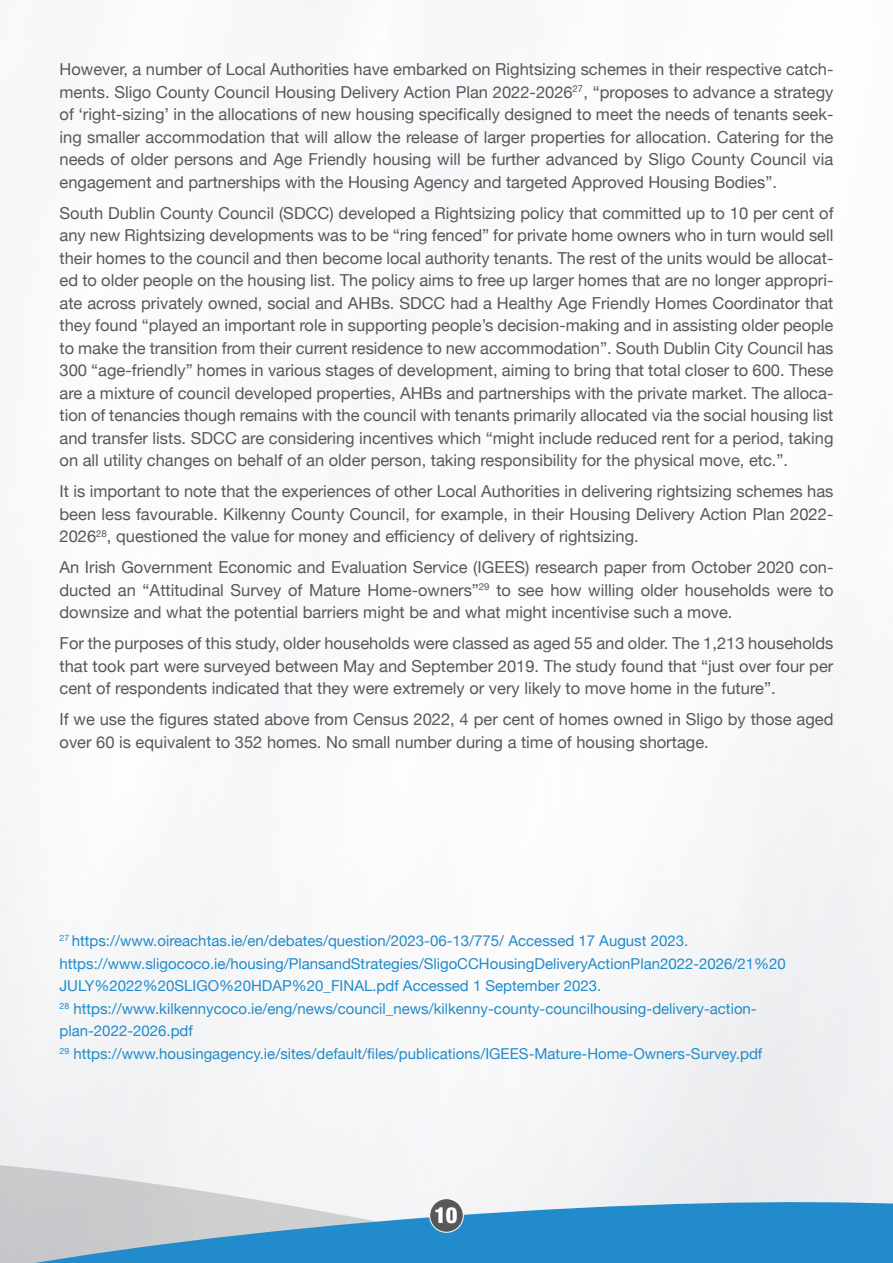
<style>
.page{position:relative;width:893px;height:1263px;background:#fff}
.page>*{position:absolute;margin:0;border:0;box-sizing:border-box;transform-origin:0 0}
.t1{font:900 condensed 22.35px "Helvetica Neue";color:#fff}
.text{font:16.5px/22.5px "Helvetica Neue";color:#57585a;text-align:justify}
.t2{font:15px/22.5px "Helvetica Neue";color:#218bcb}
</style>
<div class="page">
<div style="left:0;top:1136px;width:893px;height:53px;background:#f0f1f3"></div>
<svg style="left:0;top:1189px;width:893px;height:74px;background:#74afd3"></svg>
<div style="left:430px;top:1198px;width:33px;height:34px;background:#57585a;border-radius:50%"></div>
<div style="left:429px;top:1198px;width:35px;height:35px;border:1px solid #fff;border-radius:50%"></div>
<p class="text" style="left:60px;top:59px;width:775px">However, a number of Local Authorities have embarked on Rightsizing schemes in their respective catch&shy;ments. Sligo County Council Housing Delivery Action Plan 2022-2026<sup>27</sup>, “proposes to advance a strategy of ‘right-sizing’ in the allocations of new housing specifically designed to meet the needs of tenants seek&shy;ing smaller accommodation that will allow the release of larger properties for allocation. Catering for the needs of older persons and Age Friendly housing will be further advanced by Sligo County Council via engagement and partnerships with the Housing Agency and targeted Approved Housing Bodies”.</p>
<p class="text" style="left:60px;top:203px;width:775px">South Dublin County Council (SDCC) developed a Rightsizing policy that committed up to 10 per cent of any new Rightsizing developments was to be “ring fenced” for private home owners who in turn would sell their homes to the council and then become local authority tenants. The rest of the units would be allocat&shy;ed to older people on the housing list. The policy aims to free up larger homes that are no longer appropri&shy;ate across privately owned, social and AHBs. SDCC had a Healthy Age Friendly Homes Coordinator that they found “played an important role in supporting people’s decision-making and in assisting older people to make the transition from their current residence to new accommodation”. South Dublin City Council has 300 “age-friendly” homes in various stages of development, aiming to bring that total closer to 600. These are a mixture of council developed properties, AHBs and partnerships with the private market. The alloca&shy;tion of tenancies though remains with the council with tenants primarily allocated via the social housing list and transfer lists. SDCC are considering incentives which “might include reduced rent for a period, taking on all utility changes on behalf of an older person, taking responsibility for the physical move, etc.”.</p>
<p class="text" style="left:60px;top:481px;width:775px">It is important to note that the experiences of other Local Authorities in delivering rightsizing schemes has been less favourable. Kilkenny County Council, for example, in their Housing Delivery Action Plan 2022- 2026<sup>28</sup>, questioned the value for money and efficiency of delivery of rightsizing.</p>
<p class="text" style="left:60px;top:557px;width:775px">An Irish Government Economic and Evaluation Service (IGEES) research paper from October 2020 con&shy;ducted an “Attitudinal Survey of Mature Home-owners”<sup>29</sup> to see how willing older households were to downsize and what the potential barriers might be and what might incentivise such a move.</p>
<p class="text" style="left:60px;top:633px;width:775px">For the purposes of this study, older households were classed as aged 55 and older. The 1,213 households that took part were surveyed between May and September 2019. The study found that “just over four per cent of respondents indicated that they were extremely or very likely to move home in the future”.</p>
<p class="text" style="left:60px;top:709px;width:775px">If we use the figures stated above from Census 2022, 4 per cent of homes owned in Sligo by those aged over 60 is equivalent to 352 homes. No small number during a time of housing shortage.</p>
<p class="t2" style="left:60px;top:931px;width:630px"><sup>27</sup> https://www.oireachtas.ie/en/debates/question/2023-06-13/775/ Accessed 17 August 2023.</p>
<p class="t2" style="left:60px;top:953px;width:728px">https://www.sligococo.ie/housing/PlansandStrategies/SligoCCHousingDeliveryActionPlan2022-2026/21%20<br>JULY%2022%20SLIGO%20HDAP%20_FINAL.pdf Accessed 1 September 2023.</p>
<p class="t2" style="left:60px;top:998px;width:699px"><sup>28</sup> https://www.kilkennycoco.ie/eng/news/council_news/kilkenny-county-councilhousing-delivery-action&shy;plan-2022-2026.pdf</p>
<p class="t2" style="left:60px;top:1043px;width:704px"><sup>29</sup> https://www.housingagency.ie/sites/default/files/publications/IGEES-Mature-Home-Owners-Survey.pdf</p>
<p class="t1" style="left:434px;top:1197px;width:25px">10</p>
</div>
